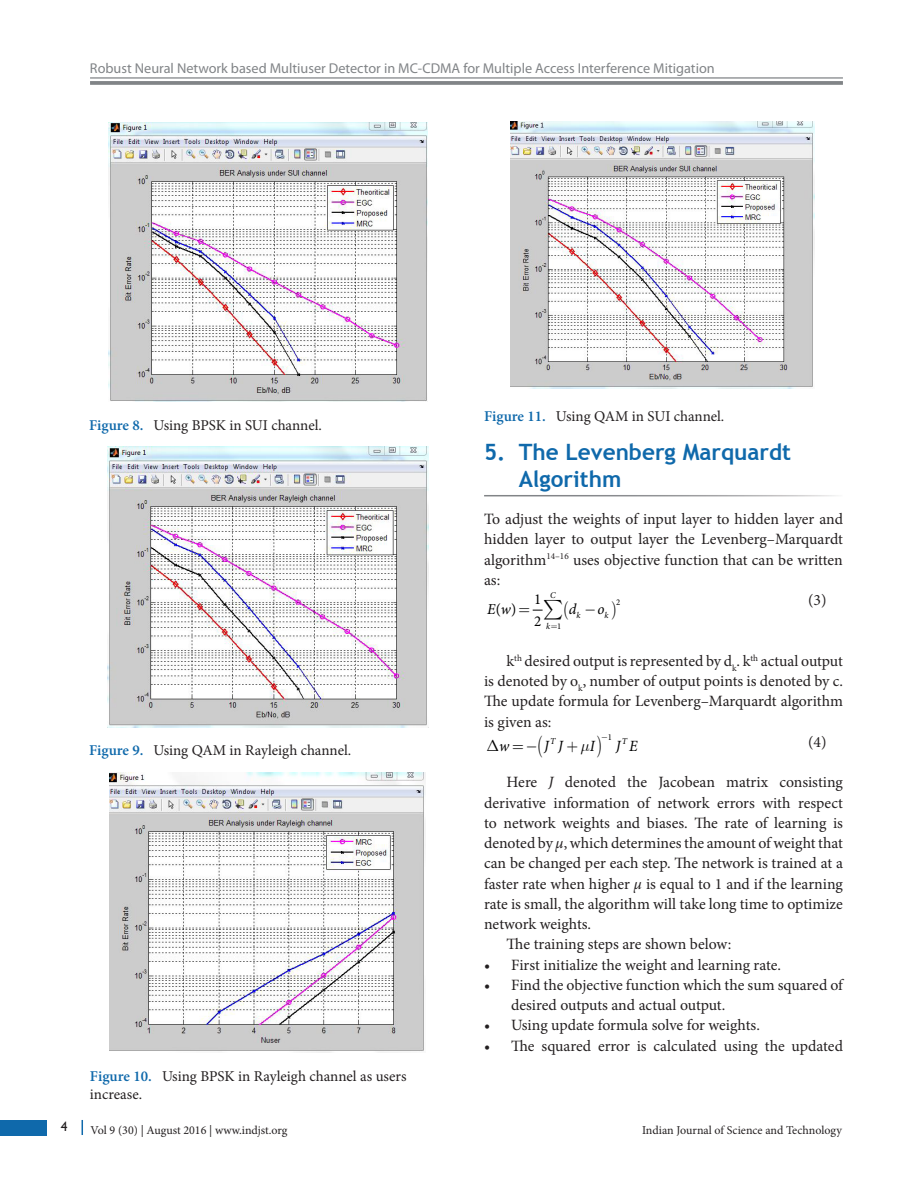
<style>
.page{position:relative;width:918px;height:1188px;background:#fff}
.page>*{position:absolute;margin:0;border:0;box-sizing:border-box;transform-origin:0 0}
.Body_Head{font:700 22.5px/27px "Trebuchet MS";color:#0f69ab}
.Body_Text_Ind_F{font:15.75px/20.2px "Minion Pro";color:#231f20;text-align:justify}
.Body_Text{font:15.75px/20.2px "Minion Pro";color:#231f20;text-align:justify}
.t1{font:italic 15.6px "Minion Pro";color:#000}
.t2{font:15.15px "Minion Pro";color:#000}
.t3{font:italic 15.15px "Minion Pro";color:#000}
.t4{font:15px/18px "Minion Pro";letter-spacing:-.005em;color:#231f20}
.t5{font:14.25px "Myriad Pro";color:#818487}
.t6{font:13.5px "Gill Sans";color:#231f20}
.t7{font:12px "Minion Pro";color:#231f20}
.t8{font:italic 9px "Minion Pro";color:#000}
.t9{font:9px "Minion Pro";color:#000}
.t10{font:italic 8.7px "Minion Pro";color:#000}
.t11{font:8.7px "Minion Pro";color:#000}
.s1{font-weight:600;color:#0f69ab}
.s2{font-style:italic}
</style>
<div class="page">
<div style="left:0;top:1120px;width:47px;height:15px;background:#0f69ab"></div>
<svg style="left:82px;top:1120px;width:1px;height:15px"></svg>
<hr style="left:90px;top:77px;width:753px;height:2px;background:#818487">
<svg style="left:90px;top:81px;width:753px;height:4px;background:#888b8e"></svg>
<img style="left:109px;top:122px;width:319px;height:279px">
<img style="left:108px;top:446px;width:321px;height:281px">
<img style="left:110px;top:772px;width:316px;height:281px">
<img style="left:511px;top:121px;width:304px;height:268px">
<svg style="left:532px;top:609px;width:11px;height:2px"></svg>
<p class="t5" style="left:90px;top:60px;width:626px">Robust Neural Network based Multiuser Detector in MC-CDMA for Multiple Access Interference Mitigation</p>
<p class="t4" style="left:89px;top:416px;width:234px"><span class="s1">Figure 8.</span> Using BPSK in SUI channel.</p>
<p class="t4" style="left:89px;top:741px;width:264px"><span class="s1">Figure 9.</span> Using QAM in Rayleigh channel.</p>
<p class="t4" style="left:90px;top:1067px;width:318px"><span class="s1">Figure 10.</span> Using BPSK in Rayleigh channel as users increase.</p>
<p class="t4" style="left:484px;top:407px;width:242px"><span class="s1">Figure 11.</span> Using QAM in SUI channel.</p>
<p class="Body_Head" style="left:519px;top:439px;width:274px;text-indent:-35px">5. The Levenberg Marquardt<br>Algorithm</p>
<p class="Body_Text" style="left:484px;top:509px;width:360px">To adjust the weights of input layer to hidden layer and hidden layer to output layer the Levenberg–Marquardt algorithm<sup>14–16</sup> uses objective function that can be written as:</p>
<p class="t11" style="left:616px;top:596px;width:6px">2</p>
<p class="t11" style="left:557px;top:620px;width:6px">1</p>
<p class="t10" style="left:550px;top:589px;width:7px">C</p>
<p class="Body_Text" style="left:808px;top:590px;width:20px">(3)</p>
<p class="t2" style="left:534px;top:589px;width:9px">1</p>
<p class="t3" style="left:487px;top:599px;width:25px">E w</p>
<p class="t3" style="left:569px;top:599px;width:9px">d</p>
<p class="t3" style="left:598px;top:599px;width:9px">o</p>
<p class="t2" style="left:496px;top:599px;width:22px">( )</p>
<p class="t10" style="left:577px;top:609px;width:6px">k</p>
<p class="t10" style="left:604px;top:609px;width:6px">k</p>
<p class="t2" style="left:534px;top:611px;width:9px">2</p>
<p class="t10" style="left:546px;top:620px;width:6px">k</p>
<p class="Body_Text_Ind_F" style="left:484px;top:651px;width:360px;text-indent:23px">k<sup>th</sup> desired output is represented by d<sub>k</sub>. k<sup>th</sup> actual output is denoted by o<sub>k</sub>, number of output points is denoted by c.<br>The update formula for Levenberg–Marquardt algorithm is given as:</p>
<p class="t9" style="left:608px;top:731px;width:6px">1</p>
<p class="t8" style="left:550px;top:735px;width:7px">T</p>
<p class="t8" style="left:622px;top:735px;width:7px">T</p>
<p class="t1" style="left:499px;top:735px;width:12px">w</p>
<p class="t1" style="left:544px;top:735px;width:20px">J J</p>
<p class="t1" style="left:590px;top:735px;width:7px">I</p>
<p class="t1" style="left:616px;top:735px;width:24px">J E</p>
<p class="Body_Text" style="left:808px;top:732px;width:20px">(4)</p>
<p class="Body_Text_Ind_F" style="left:484px;top:772px;width:360px;text-indent:23px">Here <span class="s2">J</span> denoted the Jacobean matrix consisting derivative information of network errors with respect to network weights and biases. The rate of learning is denoted by <span class="s2">μ</span>, which determines the amount of weight that can be changed per each step. The network is trained at a faster rate when higher <span class="s2">µ</span> is equal to 1 and if the learning rate is small, the algorithm will take long time to optimize network weights.</p>
<p class="Body_Text_Ind_F" style="left:507px;top:934px;width:226px">The training steps are shown below:</p>
<p class="Body_Text_Ind_F" style="left:484px;top:955px;width:298px">• First initialize the weight and learning rate.</p>
<p class="Body_Text_Ind_F" style="left:511px;top:975px;width:333px;text-indent:-27px">• Find the objective function which the sum squared of desired outputs and actual output.</p>
<p class="Body_Text_Ind_F" style="left:484px;top:1015px;width:277px">• Using update formula solve for weights.</p>
<p class="Body_Text_Ind_F" style="left:484px;top:1036px;width:360px">• The squared error is calculated using the updated</p>
<p class="t6" style="left:61px;top:1119px;width:8px">4</p>
<p class="t7" style="left:91px;top:1122px;width:198px">Vol 9 (30) | August 2016 | www.indjst.org</p>
<p class="t7" style="left:642px;top:1122px;width:201px">Indian Journal of Science and Technology</p>
</div>
